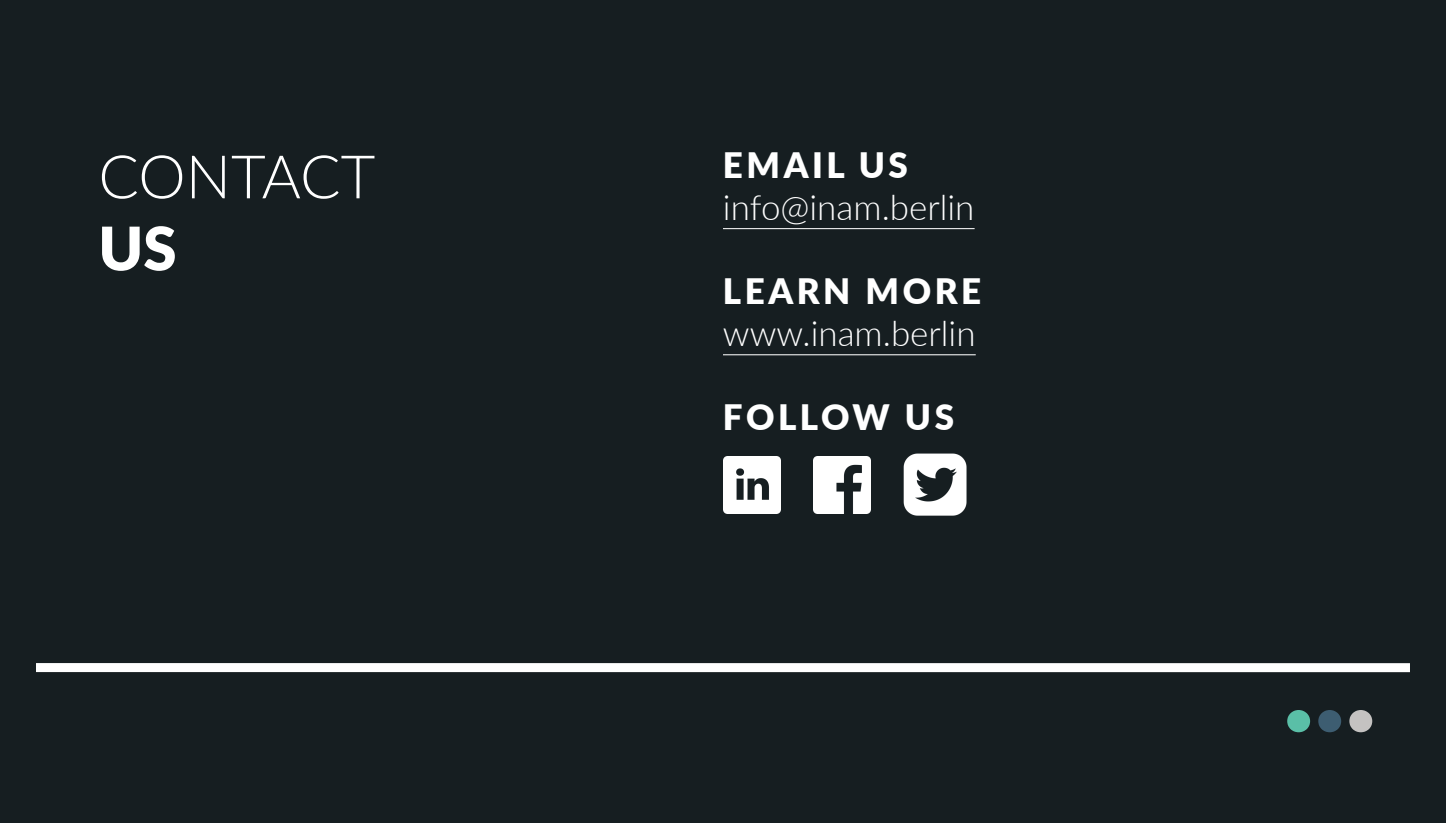
<style>
.page{position:relative;width:1446px;height:823px;background:#fff}
.page>*{position:absolute;margin:0;border:0;box-sizing:border-box;transform-origin:0 0}
.t1{font:900 130px "Lato";color:#5abfa7}
.t2{font:300 60px "Lato";letter-spacing:-.005em;color:#fff}
.t3{font:900 60px "Lato";color:#fff}
.t4{font:300 35px "Lato";color:#fff}
.t5{font:900 35px "Lato";letter-spacing:.1em;color:#fff}
.s1{color:#3d5d71}
.s2{color:#c4c2c1}
</style>
<div class="page">
<div style="left:0;top:0;width:1446px;height:822px;background:#161e21"></div>
<div style="left:36px;top:662px;width:1374px;height:9px;background:#fff"></div>
<hr style="left:723px;top:228px;width:251px;height:1px;background:#fff">
<hr style="left:723px;top:354px;width:253px;height:1px;background:#fff">
<svg style="left:723px;top:456px;width:58px;height:58px;background:#d9dadb"></svg>
<svg style="left:903px;top:453px;width:64px;height:63px;fill:#fff"></svg>
<svg style="left:813px;top:456px;width:58px;height:58px;fill:#fff"></svg>
<h2 class="t2" style="left:98px;top:135px;width:278px">CONTACT</h2>
<h2 class="t3" style="left:98px;top:203px;width:80px">US</h2>
<p class="t5" style="left:723px;top:139px;width:186px">EMAIL US</p>
<p class="t4" style="left:723px;top:183px;width:253px">info@inam.berlin</p>
<p class="t5" style="left:723px;top:265px;width:260px">LEARN MORE</p>
<p class="t4" style="left:723px;top:309px;width:254px">www.inam.berlin</p>
<p class="t5" style="left:723px;top:391px;width:233px">FOLLOW US</p>
<h1 class="t1" style="left:1283px;top:585px;width:95px">.<span class="s1">.</span><span class="s2">.</span></h1>
</div>
